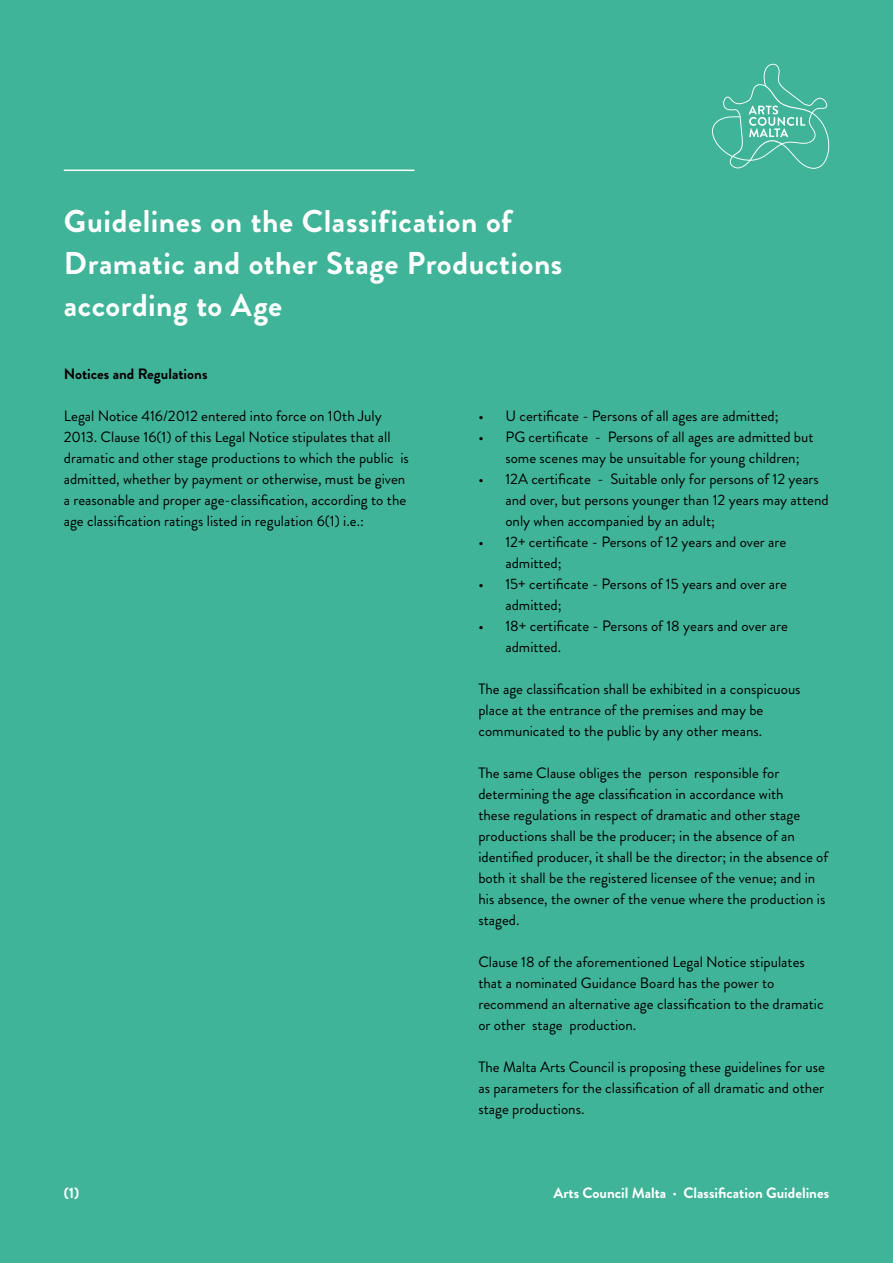
<style>
.page{position:relative;width:893px;height:1263px;background:#3fb498}
.page>*{position:absolute;margin:0;border:0;box-sizing:border-box;transform-origin:0 0}
.t1{font:700 31.5px/42px "Brandon Grotesque";letter-spacing:.02em;color:#fff}
.t2{font:15px/21px "Brandon Grotesque";color:#000}
.t3{font:700 15px "Brandon Grotesque";color:#fff}
.t4{font:700 15px "Brandon Grotesque";color:#000}
</style>
<div class="page">
<svg style="left:712px;top:64px;width:117px;height:105px"></svg>
<hr style="left:64px;top:170px;width:351px;height:1px;background:#fff">
<h1 class="t1" style="left:64px;top:200px;width:500px">Guidelines on the Classification of<br>Dramatic and other Stage Productions according to Age</h1>
<p class="t4" style="left:64px;top:363px;width:145px">Notices and Regulations</p>
<p class="t2" style="left:64px;top:405px;width:347px">Legal Notice 416/2012 entered into force on 10th July 2013. Clause 16(1) of this Legal Notice stipulates that all dramatic and other stage productions to which the public is admitted, whether by payment or otherwise, must be given a reasonable and proper age-classification, according to the age classification ratings listed in regulation 6(1) i.e.:</p>
<p class="t2" style="left:478px;top:405px;width:302px">• U certificate - Persons of all ages are admitted;</p>
<p class="t2" style="left:505px;top:426px;width:310px;text-indent:-27px">• PG certificate - Persons of all ages are admitted but some scenes may be unsuitable for young children;</p>
<p class="t2" style="left:505px;top:468px;width:325px;text-indent:-27px">• 12A certificate - Suitable only for persons of 12 years and over, but persons younger than 12 years may attend only when accompanied by an adult;</p>
<p class="t2" style="left:505px;top:531px;width:283px;text-indent:-27px">• 12+ certificate - Persons of 12 years and over are admitted;</p>
<p class="t2" style="left:505px;top:573px;width:283px;text-indent:-27px">• 15+ certificate - Persons of 15 years and over are admitted;</p>
<p class="t2" style="left:505px;top:615px;width:284px;text-indent:-27px">• 18+ certificate - Persons of 18 years and over are admitted.</p>
<p class="t2" style="left:478px;top:678px;width:324px">The age classification shall be exhibited in a conspicuous place at the entrance of the premises and may be communicated to the public by any other means.</p>
<p class="t2" style="left:478px;top:762px;width:351px">The same Clause obliges the person responsible for determining the age classification in accordance with<br>these regulations in respect of dramatic and other stage productions shall be the producer; in the absence of an identified producer, it shall be the director; in the absence of both it shall be the registered licensee of the venue; and in his absence, the owner of the venue where the production is staged.</p>
<p class="t2" style="left:478px;top:951px;width:347px">Clause 18 of the aforementioned Legal Notice stipulates that a nominated Guidance Board has the power to recommend an alternative age classification to the dramatic or other stage production.</p>
<p class="t2" style="left:478px;top:1056px;width:348px;text-align:justify">The Malta Arts Council is proposing these guidelines for use as parameters for the classification of all dramatic and other stage productions.</p>
<p class="t3" style="left:64px;top:1182px;width:17px">(1)</p>
<p class="t3" style="left:553px;top:1182px;width:277px">Arts Council Malta · Classification Guidelines</p>
</div>
